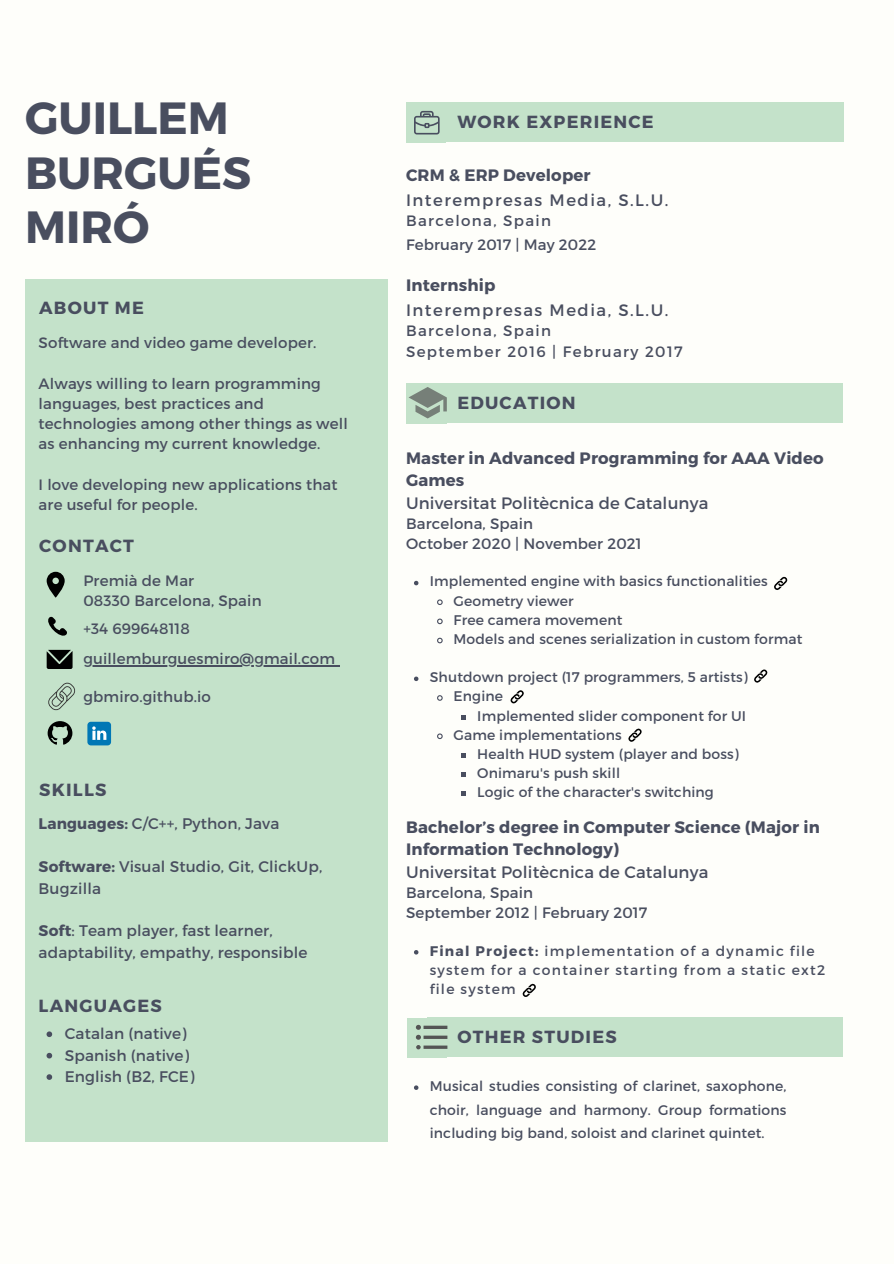
<style>
.page{position:relative;width:894px;height:1264px;background:#fff}
.page>*{position:absolute;margin:0;border:0;box-sizing:border-box;transform-origin:0 0}
.t1{font:700 45px "Montserrat";color:#494e5f}
.t2{font:700 17.55px "Montserrat";letter-spacing:.07em;color:#494e5f}
.t3{font:700 16.5px/22.5px "Montserrat";letter-spacing:.01em;color:#494e5f}
.t4{font:16.5px "Montserrat";letter-spacing:.01em;color:#494e5f}
.t5{font:16.5px "Montserrat";letter-spacing:.09em;color:#494e5f}
.t6{font:15.3px/21.5px "Montserrat";letter-spacing:.01em;color:#494e5f}
.t7{font:15px/20.2px "Montserrat";letter-spacing:.01em;color:#494e5f}
.t8{font:15px "Montserrat";letter-spacing:.09em;color:#494e5f}
.t9{font:13.95px/23.7px "Montserrat";letter-spacing:.01em;color:#494e5f;text-align:justify}
.t10{font:13.95px/19.2px "Montserrat";letter-spacing:.09em;color:#494e5f}
.s1{font-weight:700}
</style>
<div class="page">
<div style="left:0;top:0;width:893px;height:1263px;background:#fefefa"></div>
<div style="left:406px;top:103px;width:437px;height:39px;background:#c4e2ca"></div>
<div style="left:427px;top:383px;width:415px;height:39px;background:#c4e2ca"></div>
<div style="left:427px;top:1017px;width:415px;height:39px;background:#c4e2ca"></div>
<div style="left:406px;top:103px;width:40px;height:40px;background:#c4e2ca"></div>
<svg style="left:414px;top:111px;width:25px;height:23px"></svg>
<div style="left:407px;top:383px;width:40px;height:40px;background:#c4e2ca"></div>
<div style="left:407px;top:1017px;width:40px;height:40px;background:#c4e2ca"></div>
<svg style="left:408px;top:387px;width:38px;height:31px"></svg>
<div style="left:25px;top:279px;width:363px;height:863px;background:#c4e2ca"></div>
<svg style="left:87px;top:721px;width:24px;height:24px"></svg>
<svg style="left:48px;top:721px;width:24px;height:23px"></svg>
<svg style="left:47px;top:571px;width:18px;height:26px"></svg>
<svg style="left:48px;top:616px;width:19px;height:20px"></svg>
<svg style="left:47px;top:650px;width:26px;height:19px"></svg>
<svg style="left:416px;top:1024px;width:31px;height:25px"></svg>
<svg style="left:414px;top:581px;width:4px;height:4px"></svg>
<svg style="left:437px;top:599px;width:6px;height:6px"></svg>
<svg style="left:437px;top:618px;width:6px;height:7px"></svg>
<svg style="left:437px;top:637px;width:6px;height:7px"></svg>
<svg style="left:414px;top:676px;width:4px;height:5px"></svg>
<svg style="left:437px;top:695px;width:6px;height:6px"></svg>
<svg style="left:461px;top:715px;width:4px;height:4px"></svg>
<svg style="left:437px;top:733px;width:6px;height:7px"></svg>
<svg style="left:461px;top:753px;width:4px;height:4px"></svg>
<svg style="left:461px;top:772px;width:4px;height:4px"></svg>
<svg style="left:461px;top:791px;width:4px;height:5px"></svg>
<svg style="left:522px;top:983px;width:14px;height:14px"></svg>
<svg style="left:414px;top:950px;width:4px;height:4px"></svg>
<svg style="left:774px;top:576px;width:14px;height:14px"></svg>
<svg style="left:628px;top:728px;width:14px;height:14px"></svg>
<svg style="left:510px;top:690px;width:14px;height:14px"></svg>
<svg style="left:754px;top:669px;width:14px;height:14px"></svg>
<svg style="left:48px;top:682px;width:28px;height:28px"></svg>
<hr style="left:83px;top:665px;width:252px;height:1px;background:#494e5f">
<svg style="left:47px;top:1031px;width:5px;height:6px"></svg>
<svg style="left:47px;top:1052px;width:5px;height:6px"></svg>
<svg style="left:47px;top:1074px;width:5px;height:5px"></svg>
<svg style="left:414px;top:1085px;width:4px;height:4px"></svg>
<p class="t1" style="left:25px;top:89px;width:205px">GUILLEM</p>
<p class="t1" style="left:25px;top:143px;width:227px">BURGUÉS</p>
<p class="t1" style="left:25px;top:197px;width:126px">MIRÓ</p>
<p class="t2" style="left:39px;top:296px;width:106px">ABOUT ME</p>
<p class="t7" style="left:39px;top:332px;width:279px">Software and video game developer.</p>
<p class="t7" style="left:39px;top:372px;width:310px">Always willing to learn programming languages, best practices and technologies among other things as well as enhancing my current knowledge.</p>
<p class="t7" style="left:39px;top:474px;width:300px">I love developing new applications that are useful for people.</p>
<p class="t2" style="left:39px;top:534px;width:96px">CONTACT</p>
<p class="t7" style="left:83px;top:570px;width:112px">Premià de Mar</p>
<p class="t7" style="left:83px;top:590px;width:180px">08330 Barcelona, Spain</p>
<p class="t7" style="left:83px;top:618px;width:108px">+34 699648118</p>
<p class="t7" style="left:83px;top:648px;width:253px">guillemburguesmiro@gmail.com</p>
<p class="t7" style="left:83px;top:685px;width:129px">gbmiro.github.io</p>
<p class="t2" style="left:39px;top:778px;width:69px">SKILLS</p>
<p class="t6" style="left:39px;top:812px;width:242px"><span class="s1">Languages:</span> C/C++, Python, Java</p>
<p class="t6" style="left:39px;top:855px;width:285px"><span class="s1">Software:</span> Visual Studio, Git, ClickUp,<br>Bugzilla</p>
<p class="t6" style="left:39px;top:919px;width:270px"><span class="s1">Soft</span>: Team player, fast learner, adaptability, empathy, responsible</p>
<p class="t2" style="left:39px;top:994px;width:125px">LANGUAGES</p>
<p class="t6" style="left:65px;top:1022px;width:123px">Catalan (native)</p>
<p class="t6" style="left:65px;top:1043px;width:126px">Spanish (native)</p>
<p class="t6" style="left:65px;top:1065px;width:131px">English (B2, FCE)</p>
<p class="t2" style="left:457px;top:111px;width:198px">WORK EXPERIENCE</p>
<p class="t3" style="left:406px;top:163px;width:186px">CRM &amp; ERP Developer</p>
<p class="t5" style="left:406px;top:189px;width:264px">Interempresas Media, S.L.U.</p>
<p class="t8" style="left:406px;top:211px;width:147px">Barcelona, Spain</p>
<p class="t7" style="left:406px;top:234px;width:192px">February 2017 | May 2022</p>
<p class="t3" style="left:406px;top:273px;width:91px">Internship</p>
<p class="t5" style="left:406px;top:299px;width:264px">Interempresas Media, S.L.U.</p>
<p class="t8" style="left:406px;top:321px;width:147px">Barcelona, Spain</p>
<p class="t8" style="left:406px;top:341px;width:278px">September 2016 | February 2017</p>
<p class="t2" style="left:457px;top:391px;width:120px">EDUCATION</p>
<p class="t3" style="left:406px;top:445px;width:419px">Master in Advanced Programming for AAA Video<br>Games</p>
<p class="t4" style="left:406px;top:492px;width:304px">Universitat Politècnica de Catalunya</p>
<p class="t7" style="left:406px;top:513px;width:129px">Barcelona, Spain</p>
<p class="t7" style="left:406px;top:533px;width:237px">October 2020 | November 2021</p>
<p class="t9" style="left:429px;top:569px;width:339px">Implemented engine with basics functionalities</p>
<p class="t9" style="left:453px;top:588px;width:121px">Geometry viewer</p>
<p class="t9" style="left:453px;top:607px;width:170px">Free camera movement</p>
<p class="t9" style="left:453px;top:626px;width:350px">Models and scenes serialization in custom format</p>
<p class="t9" style="left:429px;top:664px;width:319px">Shutdown project (17 programmers, 5 artists)</p>
<p class="t9" style="left:453px;top:684px;width:51px">Engine</p>
<p class="t9" style="left:477px;top:703px;width:270px">Implemented slider component for UI</p>
<p class="t9" style="left:453px;top:722px;width:169px">Game implementations</p>
<p class="t9" style="left:477px;top:741px;width:263px">Health HUD system (player and boss)</p>
<p class="t9" style="left:477px;top:760px;width:144px">Onimaru's push skill</p>
<p class="t9" style="left:477px;top:779px;width:238px">Logic of the character's switching</p>
<p class="t3" style="left:406px;top:814px;width:415px">Bachelor’s degree in Computer Science (Major in<br>Information Technology)</p>
<p class="t4" style="left:406px;top:861px;width:304px">Universitat Politècnica de Catalunya</p>
<p class="t7" style="left:406px;top:881px;width:129px">Barcelona, Spain</p>
<p class="t7" style="left:406px;top:902px;width:243px">September 2012 | February 2017</p>
<p class="t10" style="left:429px;top:940px;width:397px"><span class="s1">Final Project:</span> implementation of a dynamic file system for a container starting from a static ext2 file system</p>
<p class="t2" style="left:457px;top:1025px;width:161px">OTHER STUDIES</p>
<p class="t9" style="left:429px;top:1073px;width:358px">Musical studies consisting of clarinet, saxophone, choir, language and harmony. Group formations including big band, soloist and clarinet quintet.</p>
</div>
